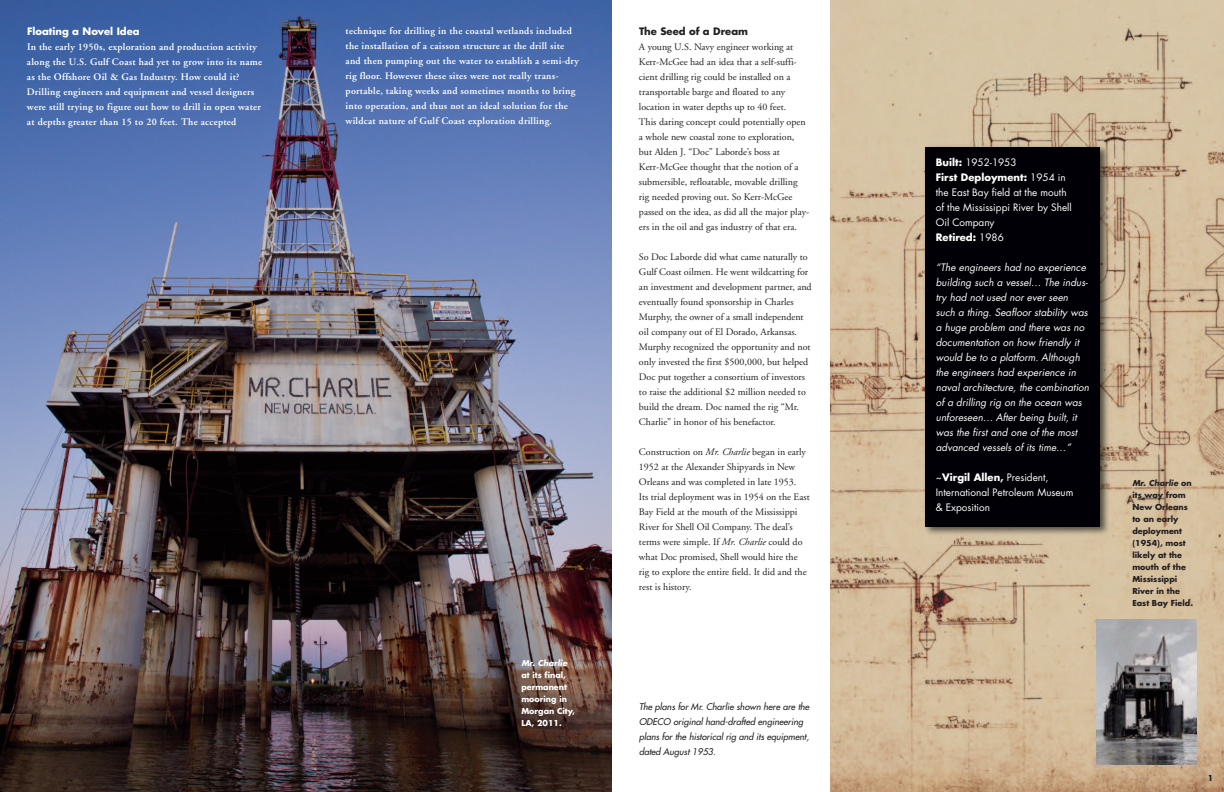
<style>
.page{position:relative;width:1224px;height:792px;background:#fff}
.page>*{position:absolute;margin:0;border:0;box-sizing:border-box;transform-origin:0 0}
.t1{font:10px/15px "Adobe Garamond";color:#231f20}
.t2{font:600 10px/15px "Adobe Garamond";letter-spacing:.025em;color:#fff}
.t3{font:italic 10px/15px "Futura";letter-spacing:.005em;color:#fff}
.t4{font:10px/15px "Futura";color:#fff}
.t5{font:700 10px "Futura";color:#fff}
.t6{font:700 10px "Futura";color:#231f20}
.t7{font:italic 9px/15px "Futura";letter-spacing:.005em;color:#231f20}
.t8{font:700 8px/12px "Futura";color:#231f20}
.t9{font:700 8px/12px "Futura";color:#fff}
.t10{font:italic 700 8px "Futura";letter-spacing:.005em;color:#fff}
.s1{font-style:italic}
.s2{font-weight:700}
</style>
<div class="page">
<img style="left:830px;top:0;width:394px;height:792px">
<img style="left:921px;top:143px;width:192px;height:397px">
<div style="left:926px;top:147px;width:174px;height:379px;background:#000006"></div>
<img style="left:0;top:0;width:612px;height:792px">
<img style="left:1096px;top:619px;width:101px;height:146px">
<p class="t5" style="left:27px;top:27px;width:114px">Floating a Novel Idea</p>
<p class="t2" style="left:27px;top:40px;width:237px">In the early 1950s, exploration and production activity along the U.S. Gulf Coast had yet to grow into its name as the Offshore Oil &amp; Gas Industry. How could it?<br>Drilling engineers and equipment and vessel designers were still trying to figure out how to drill in open water at depths greater than 15 to 20 feet. The accepted</p>
<p class="t2" style="left:346px;top:24px;width:235px">technique for drilling in the coastal wetlands included the installation of a caisson structure at the drill site and then pumping out the water to establish a semi-dry rig floor. However these sites were not really trans&shy;portable, taking weeks and sometimes months to bring into operation, and thus not an ideal solution for the wildcat nature of Gulf Coast exploration drilling.</p>
<p class="t10" style="left:521px;top:659px;width:47px">Mr. Charlie</p>
<p class="t9" style="left:521px;top:669px;width:55px">at its final, permanent mooring in<br>Morgan City,<br>LA, 2011.</p>
<p class="t6" style="left:639px;top:27px;width:111px">The Seed of a Dream</p>
<p class="t1" style="left:639px;top:40px;width:172px">A young U.S. Navy engineer working at Kerr-McGee had an idea that a self-suffi&shy;cient drilling rig could be installed on a transportable barge and floated to any location in water depths up to 40 feet.<br>This daring concept could potentially open a whole new coastal zone to exploration, but Alden J. “Doc” Laborde’s boss at Kerr-McGee thought that the notion of a submersible, refloatable, movable drilling rig needed proving out. So Kerr-McGee passed on the idea, as did all the major play&shy;ers in the oil and gas industry of that era.</p>
<p class="t1" style="left:639px;top:251px;width:174px">So Doc Laborde did what came naturally to Gulf Coast oilmen. He went wildcatting for an investment and development partner, and eventually found sponsorship in Charles Murphy, the owner of a small independent oil company out of El Dorado, Arkansas.<br>Murphy recognized the opportunity and not only invested the first $500,000, but helped Doc put together a consortium of investors to raise the additional $2 million needed to build the dream. Doc named the rig “Mr.<br>Charlie” in honor of his benefactor.</p>
<p class="t1" style="left:639px;top:446px;width:172px">Construction on <span class="s1">Mr. Charlie</span> began in early 1952 at the Alexander Shipyards in New Orleans and was completed in late 1953.<br>Its trial deployment was in 1954 on the East Bay Field at the mouth of the Mississippi River for Shell Oil Company. The deal’s terms were simple. If <span class="s1">Mr. Charlie</span> could do what Doc promised, Shell would hire the rig to explore the entire field. It did and the rest is history.</p>
<p class="t7" style="left:639px;top:700px;width:172px">The plans for Mr. Charlie shown here are the ODECO original hand-drafted engineering plans for the historical rig and its equipment, dated August 1953.</p>
<p class="t4" style="left:936px;top:155px;width:137px"><span class="s2">Built:</span> 1952-1953<br><span class="s2">First Deployment:</span> 1954 in the East Bay field at the mouth of the Mississippi River by Shell<br>Oil Company<br><span class="s2">Retired:</span> 1986</p>
<p class="t3" style="left:936px;top:260px;width:155px">“The engineers had no experience building such a vessel… The indus&shy;try had not used nor ever seen such a thing. Seafloor stability was a huge problem and there was no documentation on how friendly it would be to a platform. Although the engineers had experience in naval architecture, the combination of a drilling rig on the ocean was unforeseen… After being built, it was the first and one of the most advanced vessels of its time…”</p>
<p class="t4" style="left:936px;top:470px;width:139px">~<span class="s2">Virgil Allen,</span> President,<br>International Petroleum Museum &amp; Exposition</p>
<p class="t8" style="left:1132px;top:478px;width:62px"><span class="s1">Mr. Charlie</span> on its way from<br>New Orleans to an early deployment (1954), most likely at the mouth of the<br>Mississippi<br>River in the<br>East Bay Field.</p>
<p class="t8" style="left:1208px;top:772px;width:7px">1</p>
</div>
